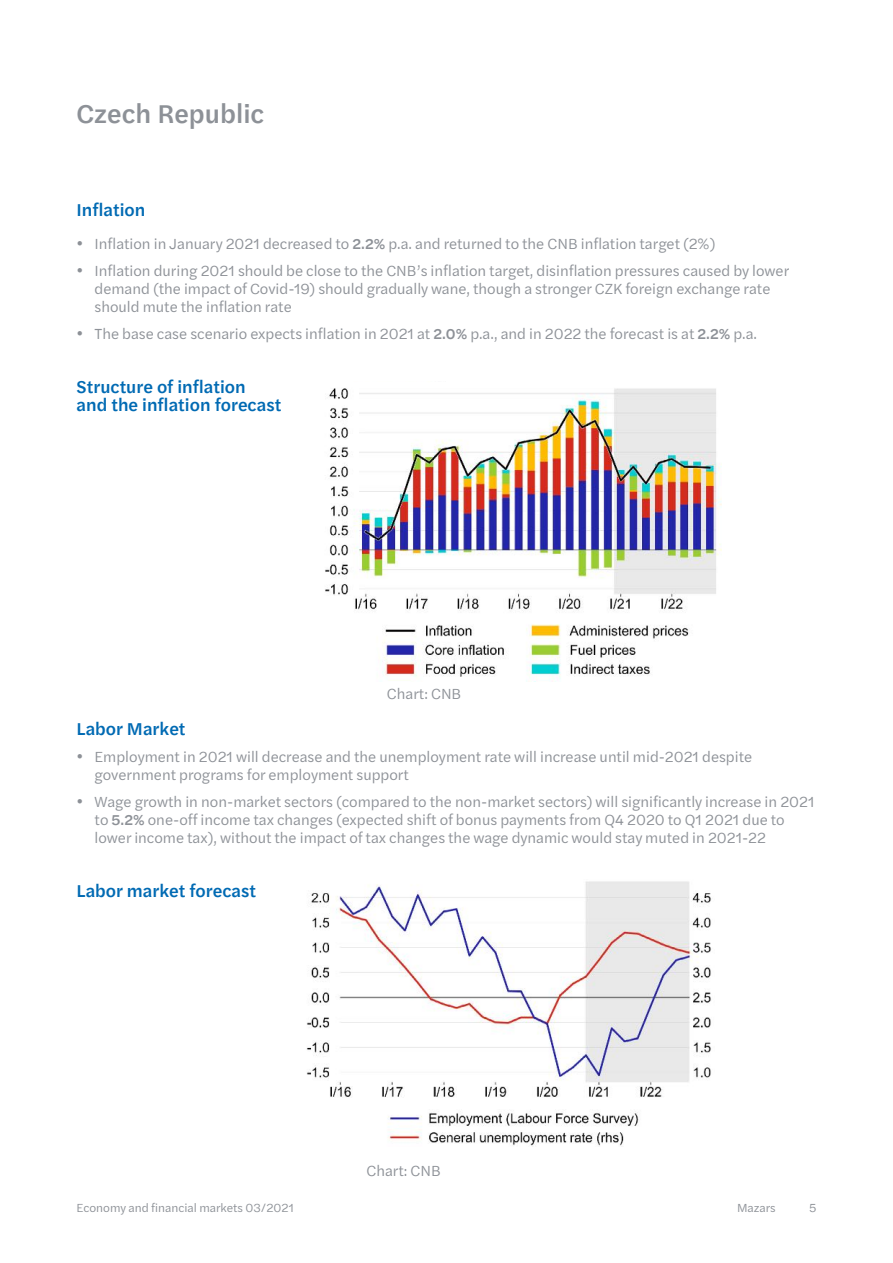
<style>
.page{position:relative;width:893px;height:1263px;background:#fff}
.page>*{position:absolute;margin:0;border:0;box-sizing:border-box;transform-origin:0 0}
.t1{font:500 27px "Halyard Text";color:#8d9197}
.t2{font:500 18px/18px "Halyard Text";color:#006ab3}
.t3{font:15px/18px "Halyard Text";color:#8d9197}
.t4{font:12px "Halyard Text";color:#8d9197}
.s1{font-weight:500}
</style>
<div class="page">
<img style="left:325px;top:388px;width:397px;height:293px">
<img style="left:306px;top:881px;width:405px;height:266px">
<h1 class="t1" style="left:77px;top:94px;width:189px">Czech Republic</h1>
<p class="t2" style="left:77px;top:200px;width:70px">Inflation</p>
<p class="t3" style="left:77px;top:234px;width:640px">• Inflation in January 2021 decreased to <span class="s1">2.2%</span> p.a. and returned to the CNB inflation target (2%)</p>
<p class="t3" style="left:95px;top:261px;width:696px;text-indent:-18px">• Inflation during 2021 should be close to the CNB’s inflation target, disinflation pressures caused by lower demand (the impact of Covid-19) should gradually wane, though a stronger CZK foreign exchange rate should mute the inflation rate</p>
<p class="t3" style="left:77px;top:324px;width:682px">• The base case scenario expects inflation in 2021 at <span class="s1">2.0%</span> p.a., and in 2022 the forecast is at <span class="s1">2.2%</span> p.a.</p>
<p class="t2" style="left:77px;top:377px;width:206px">Structure of inflation<br>and the inflation forecast</p>
<p class="t3" style="left:387px;top:684px;width:76px">Chart: CNB</p>
<p class="t2" style="left:77px;top:719px;width:111px">Labor Market</p>
<p class="t3" style="left:95px;top:747px;width:659px;text-indent:-18px">• Employment in 2021 will decrease and the unemployment rate will increase until mid-2021 despite government programs for employment support</p>
<p class="t3" style="left:95px;top:792px;width:721px;text-indent:-18px">• Wage growth in non-market sectors (compared to the non-market sectors) will significantly increase in 2021 to <span class="s1">5.2%</span> one-off income tax changes (expected shift of bonus payments from Q4 2020 to Q1 2021 due to lower income tax), without the impact of tax changes the wage dynamic would stay muted in 2021-22</p>
<p class="t2" style="left:77px;top:881px;width:181px">Labor market forecast</p>
<p class="t4" style="left:77px;top:1199px;width:219px">Economy and financial markets 03/2021</p>
<p class="t3" style="left:367px;top:1161px;width:76px">Chart: CNB</p>
<p class="t4" style="left:737px;top:1199px;width:40px">Mazars</p>
<p class="t4" style="left:809px;top:1199px;width:9px">5</p>
</div>
